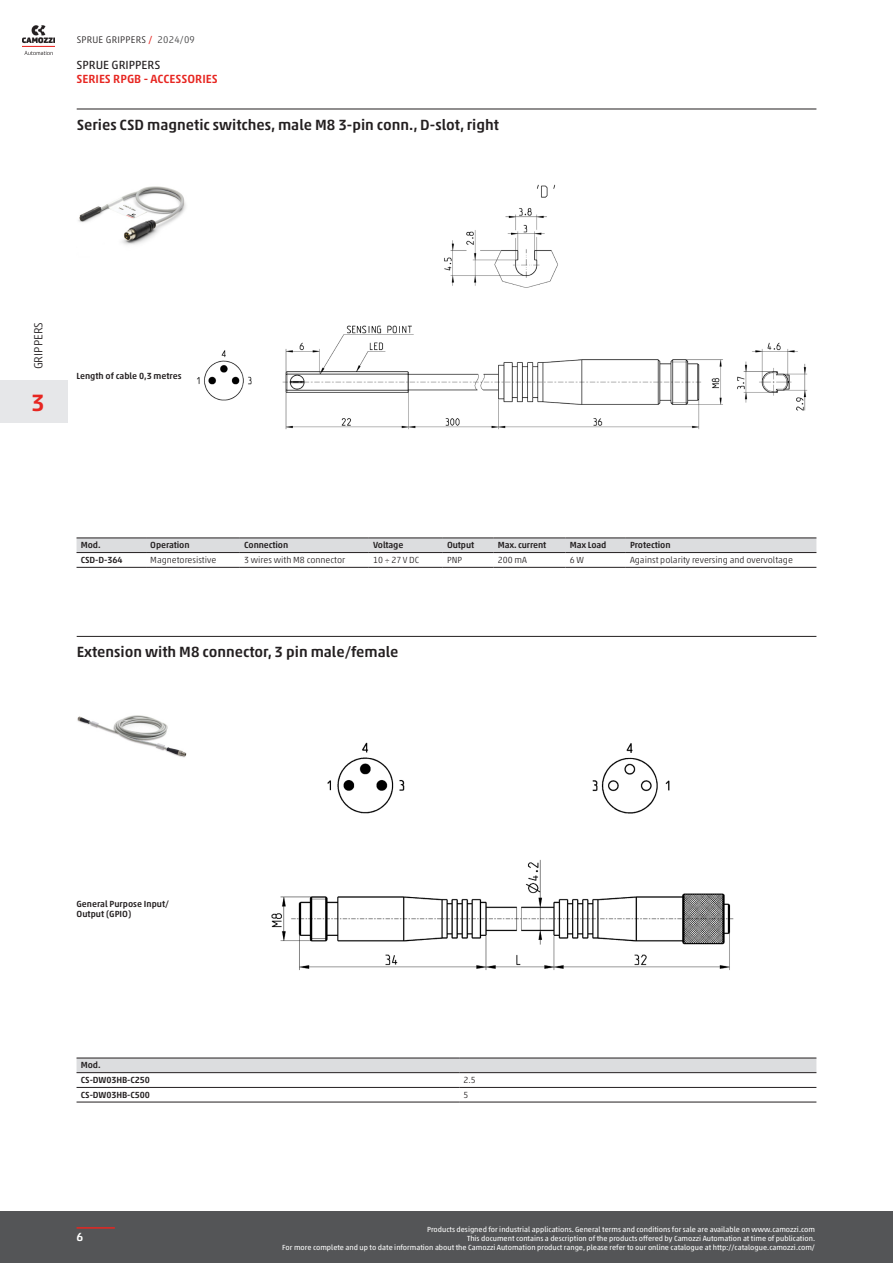
<style>
.page{position:relative;width:893px;height:1263px;background:#fff}
.page>*{position:absolute;margin:0;border:0;box-sizing:border-box;transform-origin:0 0}
.Num_catalogo_no_lingua{font:500 24px "Akko W1 G";color:#e72621}
.Titolo_SEZIONE{font:500 15px "Akko W1 G";color:#231f20}
.SOTTOTITOLO_Home_small{font:500 12px "Akko W1 G";color:#e72621}
.TITOLO_Home_small{font:12px "Akko W1 G";color:#231f20}
.NOME_CATALOGO{font:300 12px "Akko W1 G";color:#231f20}
.t1{font:500 12px "Akko W1 G";color:#fff}
.Edizione_catalogo{font:300 9.75px "Akko W1 G";letter-spacing:.025em;color:#231f20}
.Titoli_tabella_general_data{font:500 9px "Akko W1 G";letter-spacing:-.01em;color:#231f20}
.Testi_tabella_general_data{font:300 9px "Akko W1 G";color:#231f20}
.Descrizione_prodotto_MINUSCOLO{font:500 9px/10.5px "Akko W1 G";color:#231f20}
.footNotes{font:7.5px/9px "Akko W1 G";color:#fff;text-align:right}
.s1{font-weight:400;color:#e72621}
.s2{color:#3e3e3f}
</style>
<div class="page">
<svg style="left:77px;top:538px;width:739px;height:29px"></svg>
<hr style="left:77px;top:567px;width:69px;height:1px;background:#231f20">
<hr style="left:146px;top:567px;width:94px;height:1px;background:#231f20">
<hr style="left:240px;top:567px;width:129px;height:1px;background:#231f20">
<hr style="left:369px;top:567px;width:74px;height:1px;background:#231f20">
<hr style="left:443px;top:567px;width:51px;height:1px;background:#231f20">
<hr style="left:494px;top:567px;width:71px;height:1px;background:#231f20">
<hr style="left:565px;top:567px;width:61px;height:1px;background:#231f20">
<hr style="left:626px;top:567px;width:190px;height:1px;background:#231f20">
<hr style="left:77px;top:537px;width:69px;height:1px;background:#231f20">
<hr style="left:77px;top:552px;width:69px;height:1px;background:#231f20">
<hr style="left:146px;top:537px;width:94px;height:1px;background:#231f20">
<hr style="left:146px;top:552px;width:94px;height:1px;background:#231f20">
<hr style="left:240px;top:537px;width:129px;height:1px;background:#231f20">
<hr style="left:240px;top:552px;width:129px;height:1px;background:#231f20">
<hr style="left:369px;top:537px;width:74px;height:1px;background:#231f20">
<hr style="left:369px;top:552px;width:74px;height:1px;background:#231f20">
<hr style="left:443px;top:537px;width:51px;height:1px;background:#231f20">
<hr style="left:443px;top:552px;width:51px;height:1px;background:#231f20">
<hr style="left:494px;top:537px;width:71px;height:1px;background:#231f20">
<hr style="left:494px;top:552px;width:71px;height:1px;background:#231f20">
<hr style="left:565px;top:537px;width:61px;height:1px;background:#231f20">
<hr style="left:565px;top:552px;width:61px;height:1px;background:#231f20">
<hr style="left:626px;top:537px;width:190px;height:1px;background:#231f20">
<hr style="left:626px;top:552px;width:190px;height:1px;background:#231f20">
<hr style="left:77px;top:109px;width:739px;height:1px;background:#231f20">
<img style="left:197px;top:184px;width:611px;height:246px">
<img style="left:78px;top:186px;width:108px;height:59px">
<svg style="left:77px;top:1059px;width:739px;height:43px"></svg>
<hr style="left:459px;top:1087px;width:357px;height:1px;background:#231f20">
<hr style="left:459px;top:1102px;width:357px;height:1px;background:#231f20">
<hr style="left:77px;top:1058px;width:382px;height:1px;background:#231f20">
<hr style="left:77px;top:1072px;width:382px;height:1px;background:#231f20">
<hr style="left:459px;top:1058px;width:357px;height:1px;background:#231f20">
<hr style="left:459px;top:1072px;width:357px;height:1px;background:#231f20">
<hr style="left:77px;top:1087px;width:382px;height:1px;background:#231f20">
<hr style="left:77px;top:1102px;width:382px;height:1px;background:#231f20">
<hr style="left:77px;top:636px;width:739px;height:1px;background:#231f20">
<img style="left:271px;top:742px;width:462px;height:228px">
<img style="left:77px;top:715px;width:110px;height:43px">
<div style="left:0;top:1211px;width:893px;height:52px;background:#545557"></div>
<hr style="left:77px;top:1227px;width:38px;height:1px;background:#e72621">
<img style="left:22px;top:25px;width:32px;height:30px">
<div style="left:8px;top:380px;width:60px;height:43px;background:#e6e7e9"></div>
<div style="left:0;top:380px;width:8px;height:43px;background:#e6e7e9"></div>
<p class="Edizione_catalogo" style="left:77px;top:32px;width:120px">SPRUE GRIPPERS <span class="s1">/</span> <span class="s2">2024/09</span></p>
<p class="TITOLO_Home_small" style="left:77px;top:56px;width:85px">SPRUE GRIPPERS</p>
<p class="SOTTOTITOLO_Home_small" style="left:77px;top:70px;width:143px">SERIES RPGB - ACCESSORIES</p>
<p class="Titolo_SEZIONE" style="left:77px;top:113px;width:424px">Series CSD magnetic switches, male M8 3-pin conn., D-slot, right</p>
<p class="NOME_CATALOGO" style="left:30px;top:369px;width:49px;rotate:-90deg">GRIPPERS</p>
<p class="Num_catalogo_no_lingua" style="left:31px;top:385px;width:15px">3</p>
<p class="Descrizione_prodotto_MINUSCOLO" style="left:77px;top:370px;width:106px">Length of cable 0,3 metres</p>
<p class="Titoli_tabella_general_data" style="left:81px;top:539px;width:21px">Mod.</p>
<p class="Titoli_tabella_general_data" style="left:150px;top:539px;width:41px">Operation</p>
<p class="Titoli_tabella_general_data" style="left:244px;top:539px;width:46px">Connection</p>
<p class="Titoli_tabella_general_data" style="left:373px;top:539px;width:32px">Voltage</p>
<p class="Titoli_tabella_general_data" style="left:447px;top:539px;width:29px">Output</p>
<p class="Titoli_tabella_general_data" style="left:498px;top:539px;width:50px">Max. current</p>
<p class="Titoli_tabella_general_data" style="left:570px;top:539px;width:38px">Max Load</p>
<p class="Titoli_tabella_general_data" style="left:630px;top:539px;width:42px">Protection</p>
<p class="Titoli_tabella_general_data" style="left:81px;top:553px;width:43px">CSD-D-364</p>
<p class="Testi_tabella_general_data" style="left:150px;top:554px;width:67px">Magnetoresistive</p>
<p class="Testi_tabella_general_data" style="left:244px;top:554px;width:103px">3 wires with M8 connector</p>
<p class="Testi_tabella_general_data" style="left:373px;top:554px;width:48px">10 ÷ 27 V DC</p>
<p class="Testi_tabella_general_data" style="left:447px;top:554px;width:17px">PNP</p>
<p class="Testi_tabella_general_data" style="left:498px;top:554px;width:31px">200 mA</p>
<p class="Testi_tabella_general_data" style="left:570px;top:554px;width:16px">6 W</p>
<p class="Testi_tabella_general_data" style="left:630px;top:554px;width:164px">Against polarity reversing and overvoltage</p>
<p class="Titolo_SEZIONE" style="left:77px;top:641px;width:323px">Extension with M8 connector, 3 pin male/female</p>
<p class="Descrizione_prodotto_MINUSCOLO" style="left:77px;top:898px;width:94px">General Purpose Input/<br>Output (GPIO)</p>
<p class="Titoli_tabella_general_data" style="left:81px;top:1059px;width:21px">Mod.</p>
<p class="Titoli_tabella_general_data" style="left:81px;top:1073px;width:71px">CS-DW03HB-C250</p>
<p class="Testi_tabella_general_data" style="left:463px;top:1074px;width:14px">2.5</p>
<p class="Titoli_tabella_general_data" style="left:81px;top:1088px;width:71px">CS-DW03HB-C500</p>
<p class="Testi_tabella_general_data" style="left:463px;top:1088px;width:6px">5</p>
<h3 class="t1" style="left:77px;top:1228px;width:8px">6</h3>
<p class="footNotes" style="left:282px;top:1225px;width:534px">Products designed for industrial applications. General terms and conditions for sale are available on www.camozzi.com<br>This document contains a description of the products offered by Camozzi Automation at time of publication.<br>For more complete and up to date information about the Camozzi Automation product range, please refer to our online catalogue at http://catalogue.camozzi.com/</p>
</div>
